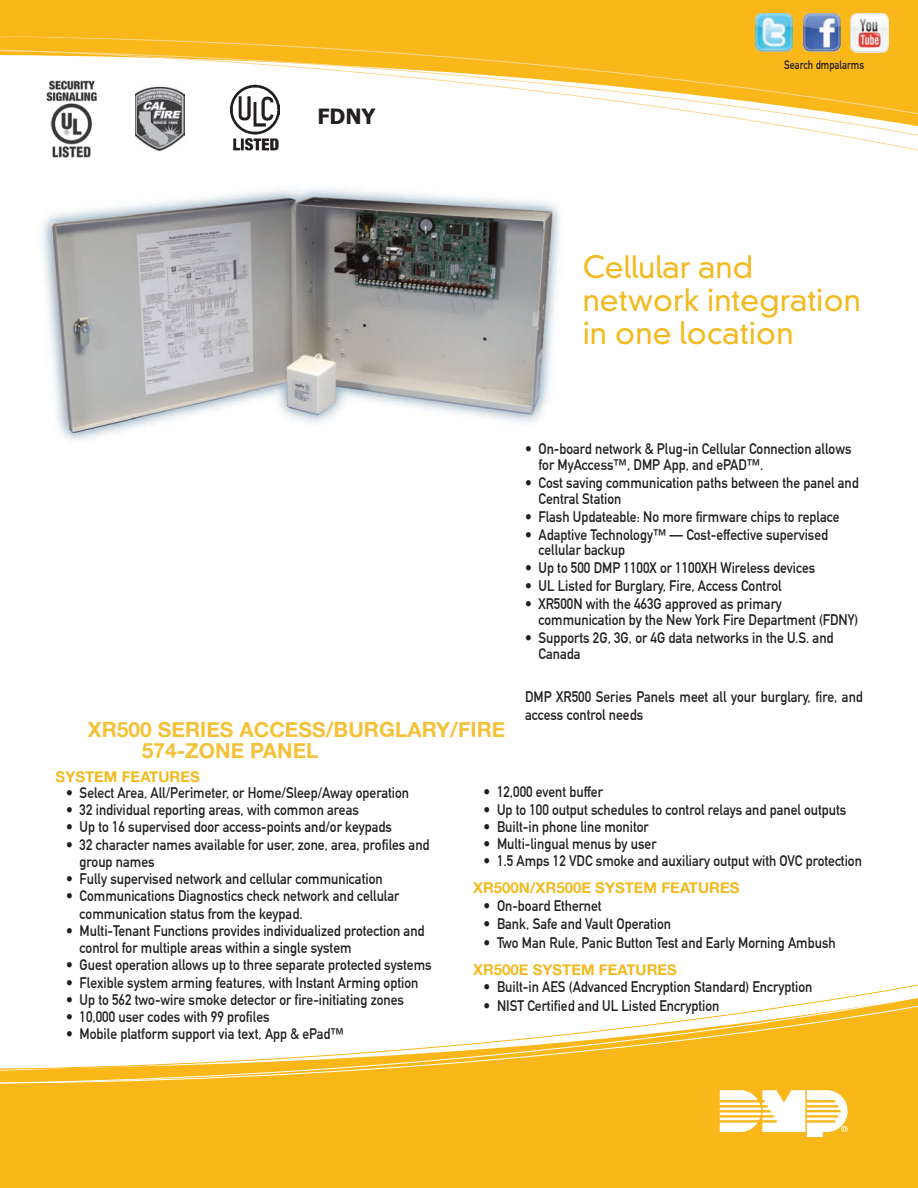
<style>
.page{position:relative;width:918px;height:1188px;background:#fff}
.page>*{position:absolute;margin:0;border:0;box-sizing:border-box;transform-origin:0 0}
.t1{font:300 30px/33px "DIN Neuzeit Grotesk Std";color:#f2ba20}
.t2{font:21px/21px "Alte Haas Grotesk Bold";color:#f5c139}
.t3{font:700 21px "Tahoma";color:#231f20}
.t4{font:15px/15.8px "DIN Mittelschrift";color:#231f20;scale:.9 1}
.t5{font:15px "Alte Haas Grotesk Bold";color:#f2ba20}
.t6{font:12px "DIN Mittelschrift";color:#231f20;scale:.83 1}
</style>
<div class="page">
<svg style="left:0;top:0;width:918px;height:142px"></svg>
<div style="left:0;top:1178px;width:918px;height:10px;background:#f9b71a"></div>
<div style="left:0;top:1165px;width:918px;height:13px;background:#f9b71a"></div>
<svg style="left:0;top:984px;width:918px;height:181px"></svg>
<svg style="left:720px;top:1090px;width:128px;height:47px"></svg>
<img style="left:42px;top:188px;width:519px;height:252px">
<img style="left:135px;top:84px;width:49px;height:66px">
<img style="left:43px;top:78px;width:58px;height:80px">
<img style="left:230px;top:84px;width:50px;height:67px">
<img style="left:756px;top:14px;width:37px;height:37px">
<img style="left:803px;top:14px;width:37px;height:37px">
<img style="left:851px;top:14px;width:38px;height:38px">
<h2 class="t3" style="left:317px;top:103px;width:60px">FDNY</h2>
<p class="t6" style="left:784px;top:58px;width:98px">Search dmpalarms</p>
<h1 class="t1" style="left:583px;top:251px;width:280px">Cellular and network integration in one location</h1>
<p class="t4" style="left:538px;top:441px;width:349px;text-indent:-14px">• On-board network &amp; Plug-in Cellular Connection allows for MyAccess™, DMP App, and ePAD™.</p>
<p class="t4" style="left:538px;top:475px;width:357px;text-indent:-14px">• Cost saving communication paths between the panel and<br>Central Station</p>
<p class="t4" style="left:525px;top:509px;width:351px">• Flash Updateable: No more firmware chips to replace</p>
<p class="t4" style="left:538px;top:527px;width:323px;text-indent:-14px">• Adaptive Technology™ — Cost-effective supervised cellular backup</p>
<p class="t4" style="left:525px;top:560px;width:324px">• Up to 500 DMP 1100X or 1100XH Wireless devices</p>
<p class="t4" style="left:525px;top:578px;width:287px">• UL Listed for Burglary, Fire, Access Control</p>
<p class="t4" style="left:538px;top:596px;width:357px;text-indent:-14px">• XR500N with the 463G approved as primary communication by the New York Fire Department (FDNY)</p>
<p class="t4" style="left:538px;top:630px;width:329px;text-indent:-14px">• Supports 2G, 3G, or 4G data networks in the U.S. and<br>Canada</p>
<p class="t4" style="left:525px;top:688px;width:377px;line-height:18px">DMP XR500 Series Panels meet all your burglary, fire, and access control needs</p>
<h2 class="t2" style="left:142px;top:719px;width:365px;text-indent:-54px">XR500 SERIES ACCESS/BURGLARY/FIRE<br>574-ZONE PANEL</h2>
<p class="t5" style="left:56px;top:767px;width:114px">SYSTEM FEATURES</p>
<p class="t4" style="left:66px;top:785px;width:383px">• Select Area, All/Perimeter, or Home/Sleep/Away operation</p>
<p class="t4" style="left:66px;top:802px;width:327px">• 32 individual reporting areas, with common areas</p>
<p class="t4" style="left:66px;top:819px;width:364px">• Up to 16 supervised door access-points and/or keypads</p>
<p class="t4" style="left:80px;top:836px;width:390px;line-height:17.2px;text-indent:-14px">• 32 character names available for user, zone, area, profiles and group names</p>
<p class="t4" style="left:66px;top:871px;width:353px">• Fully supervised network and cellular communication</p>
<p class="t4" style="left:80px;top:887px;width:357px;line-height:17.2px;text-indent:-14px">• Communications Diagnostics check network and cellular communication status from the keypad.</p>
<p class="t4" style="left:80px;top:922px;width:385px;line-height:17.2px;text-indent:-14px">• Multi-Tenant Functions provides individualized protection and control for multiple areas within a single system</p>
<p class="t4" style="left:66px;top:957px;width:408px">• Guest operation allows up to three separate protected systems</p>
<p class="t4" style="left:66px;top:974px;width:393px">• Flexible system arming features, with Instant Arming option</p>
<p class="t4" style="left:66px;top:992px;width:377px">• Up to 562 two-wire smoke detector or fire-initiating zones</p>
<p class="t4" style="left:66px;top:1009px;width:228px">• 10,000 user codes with 99 profiles</p>
<p class="t4" style="left:66px;top:1026px;width:310px">• Mobile platform support via text, App &amp; ePad™</p>
<p class="t4" style="left:484px;top:784px;width:134px">• 12,000 event buffer</p>
<p class="t4" style="left:484px;top:801px;width:405px">• Up to 100 output schedules to control relays and panel outputs</p>
<p class="t4" style="left:484px;top:819px;width:185px">• Built-in phone line monitor</p>
<p class="t4" style="left:484px;top:836px;width:194px">• Multi-lingual menus by user</p>
<p class="t4" style="left:484px;top:853px;width:422px">• 1.5 Amps 12 VDC smoke and auxiliary output with OVC protection</p>
<p class="t5" style="left:473px;top:879px;width:237px">XR500N/XR500E SYSTEM FEATURES</p>
<p class="t4" style="left:484px;top:897px;width:133px">• On-board Ethernet</p>
<p class="t4" style="left:484px;top:916px;width:210px">• Bank, Safe and Vault Operation</p>
<p class="t4" style="left:484px;top:935px;width:393px">• Two Man Rule, Panic Button Test and Early Morning Ambush</p>
<p class="t5" style="left:473px;top:960px;width:71px">XR500E SYS</p>
<p class="t5" style="left:562px;top:960px;width:85px">TEM FEATURES</p>
<p class="t4" style="left:484px;top:979px;width:367px">• Built-in AES (Advanced Encryption Standard) Encryption</p>
<p class="t4" style="left:484px;top:998px;width:264px">• NIST Certified and UL Listed Encryption</p>
</div>
